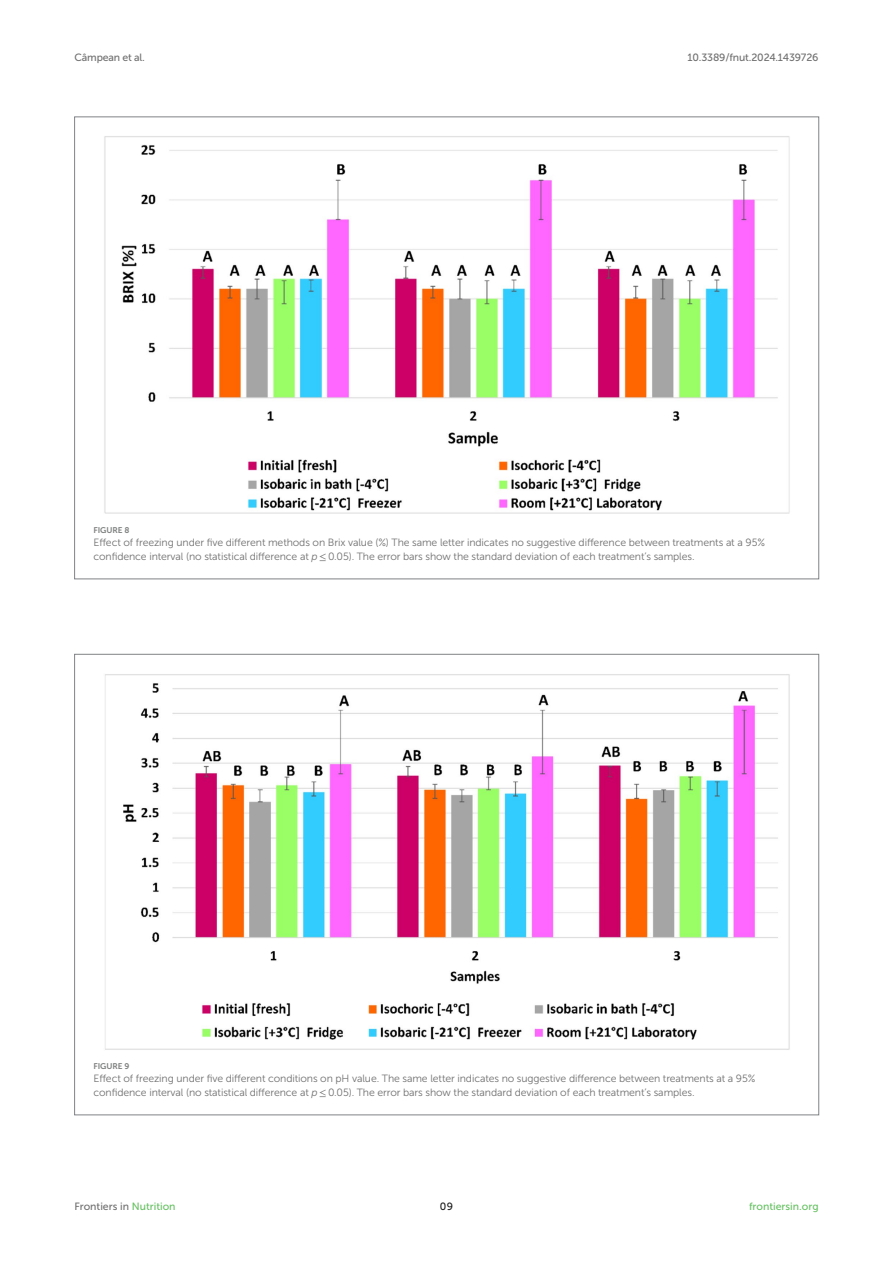
<style>
.page{position:relative;width:893px;height:1263px;background:#fff}
.page>*{position:absolute;margin:0;border:0;box-sizing:border-box;transform-origin:0 0}
.FIG_LEG{font:10.5px/13.5px "Museo Sans 300";letter-spacing:-.01em;color:#706f70}
.t1{font:10.5px "Museo Sans 500";letter-spacing:-.015em;color:#706f70}
.t2{font:10.5px "Museo Sans 500";color:#65c161}
.t3{font:10.5px "Museo Sans 500";color:#1b1c1b}
.FIG_HD{font:8.25px "Museo Sans 700";letter-spacing:-.01em;color:#7e7f7f}
.s1{font-style:italic}
.s2{font-family:"STIX General"}
.s3{color:#65c161}
</style>
<div class="page">
<img style="left:104px;top:136px;width:686px;height:378px">
<img style="left:105px;top:674px;width:685px;height:376px">
<p class="t1" style="left:74px;top:51px;width:72px">Câmpean et al.</p>
<p class="t1" style="left:688px;top:51px;width:132px">10.3389/fnut.2024.1439726</p>
<p class="FIG_HD" style="left:94px;top:525px;width:37px">FIGURE 8</p>
<p class="FIG_LEG" style="left:94px;top:536px;width:673px">Effect of freezing under five different methods on Brix value (%) The same letter indicates no suggestive difference between treatments at a 95% confidence interval (no statistical difference at <span class="s1">p</span> <span class="s2">≤</span> 0.05). The error bars show the standard deviation of each treatment’s samples.</p>
<p class="FIG_HD" style="left:94px;top:1061px;width:37px">FIGURE 9</p>
<p class="FIG_LEG" style="left:94px;top:1072px;width:663px">Effect of freezing under five different conditions on pH value. The same letter indicates no suggestive difference between treatments at a 95% confidence interval (no statistical difference at <span class="s1">p</span> <span class="s2">≤</span> 0.05). The error bars show the standard deviation of each treatment’s samples.</p>
<p class="t1" style="left:74px;top:1200px;width:103px">Frontiers in <span class="s3">Nutrition</span></p>
<p class="t3" style="left:440px;top:1200px;width:15px">09</p>
<p class="t2" style="left:749px;top:1200px;width:71px">frontiersin.org</p>
</div>
